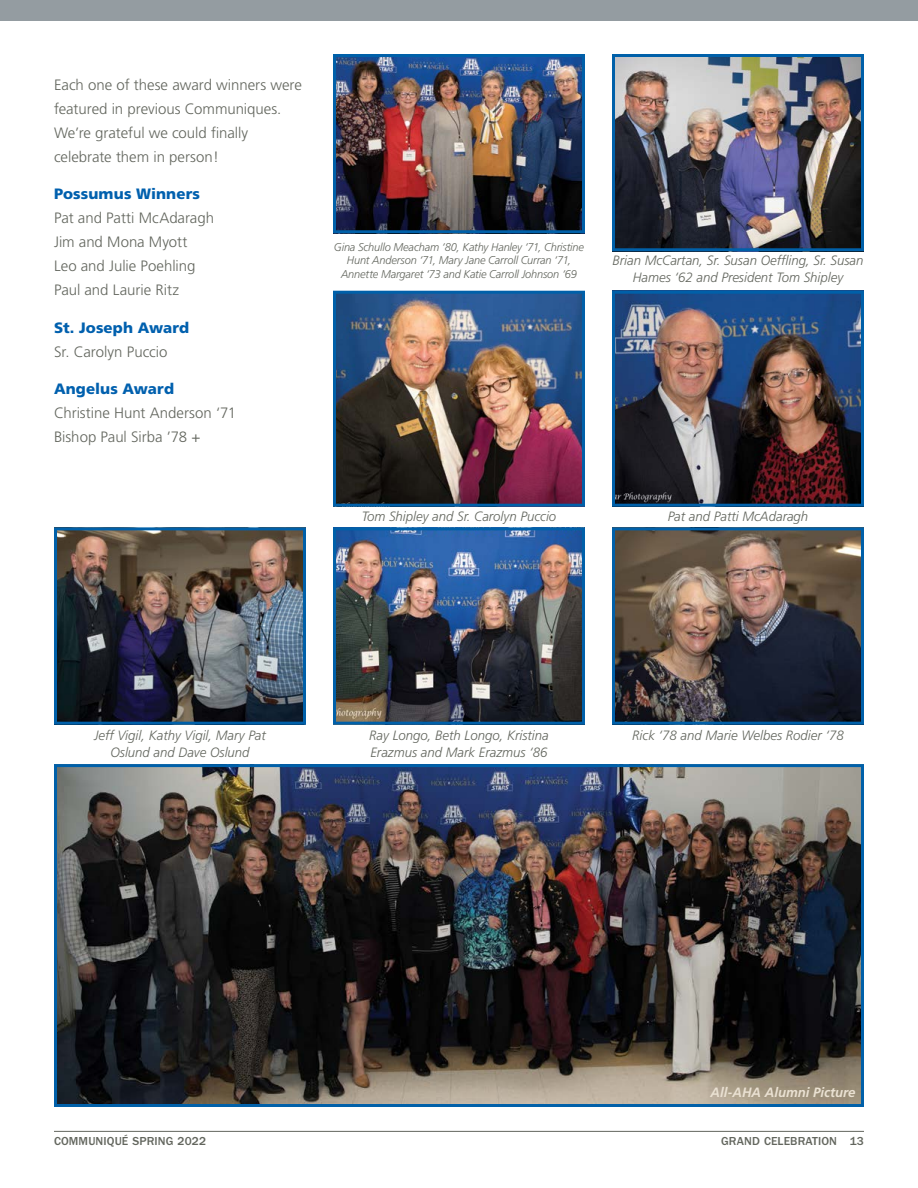
<style>
.page{position:relative;width:918px;height:1188px;background:#fff}
.page>*{position:absolute;margin:0;border:0;box-sizing:border-box;transform-origin:0 0}
.t1{font:300 15px/24px "Frutiger";letter-spacing:-.005em;color:#63665e}
.t2{font:900 15px "Frutiger";letter-spacing:.005em;color:#0060ae}
.t3{font:italic 300 13.5px/16.6px "Frutiger";color:#63665e;text-align:center}
.t4{font:italic 700 13.5px "Frutiger";color:#eae1d2}
.t5{font:500 12px "ITC Franklin Gothic Std";letter-spacing:.01em;color:#63665e}
.t6{font:italic 300 11.25px/13.5px "Frutiger";letter-spacing:-.015em;color:#63665e;text-align:center}
</style>
<div class="page">
<hr style="left:54px;top:1131px;width:810px;height:1px;background:#63665e">
<div style="left:0;top:0;width:918px;height:20px;background:#949ca1"></div>
<img style="left:58px;top:768px;width:802px;height:335px">
<div style="left:54px;top:764px;width:810px;height:343px;border:3px solid #0060a9"></div>
<img style="left:337px;top:58px;width:244px;height:171px">
<div style="left:333px;top:54px;width:252px;height:179px;border:3px solid #0060a9"></div>
<img style="left:337px;top:295px;width:244px;height:208px">
<div style="left:333px;top:291px;width:252px;height:216px;border:3px solid #0060a9"></div>
<img style="left:616px;top:58px;width:244px;height:189px">
<div style="left:612px;top:54px;width:252px;height:197px;border:3px solid #0060a9"></div>
<img style="left:616px;top:295px;width:244px;height:208px">
<div style="left:612px;top:291px;width:252px;height:216px;border:3px solid #0060a9"></div>
<img style="left:616px;top:531px;width:244px;height:190px">
<div style="left:612px;top:527px;width:252px;height:198px;border:3px solid #0060a9"></div>
<img style="left:337px;top:531px;width:244px;height:190px">
<div style="left:333px;top:527px;width:252px;height:198px;border:3px solid #0060a9"></div>
<img style="left:58px;top:531px;width:244px;height:190px">
<div style="left:54px;top:527px;width:252px;height:198px;border:3px solid #0060a9"></div>
<p class="t1" style="left:54px;top:73px;width:249px">Each one of these award winners were featured in previous Communiques.<br>We’re grateful we could finally celebrate them in person!</p>
<p class="t2" style="left:54px;top:185px;width:148px">Possumus Winners</p>
<p class="t1" style="left:54px;top:206px;width:162px">Pat and Patti McAdaragh<br>Jim and Mona Myott<br>Leo and Julie Poehling<br>Paul and Laurie Ritz</p>
<p class="t2" style="left:54px;top:318px;width:137px">St. Joseph Award</p>
<p class="t1" style="left:54px;top:340px;width:115px">Sr. Carolyn Puccio</p>
<p class="t2" style="left:54px;top:380px;width:122px">Angelus Award</p>
<p class="t1" style="left:54px;top:401px;width:184px">Christine Hunt Anderson ‘71<br>Bishop Paul Sirba ’78 +</p>
<p class="t6" style="left:334px;top:240px;width:252px">Gina Schullo Meacham ‘80, Kathy Hanley ‘71, Christine<br>Hunt Anderson ‘71, Mary Jane Carroll Curran ‘71,<br>Annette Margaret ‘73 and Katie Carroll Johnson ‘69</p>
<p class="t3" style="left:612px;top:252px;width:253px">Brian McCartan, Sr. Susan Oeffling, Sr. Susan<br>Hames ‘62 and President Tom Shipley</p>
<p class="t3" style="left:362px;top:508px;width:196px">Tom Shipley and Sr. Carolyn Puccio</p>
<p class="t3" style="left:668px;top:508px;width:142px">Pat and Patti McAdaragh</p>
<p class="t3" style="left:94px;top:727px;width:173px">Jeff Vigil, Kathy Vigil, Mary Pat<br>Oslund and Dave Oslund</p>
<p class="t3" style="left:369px;top:727px;width:181px;text-align:left">Ray Longo, Beth Longo, Kristina<br>Erazmus and Mark Erazmus ‘86</p>
<p class="t3" style="left:632px;top:727px;width:213px">Rick ‘78 and Marie Welbes Rodier ‘78</p>
<p class="t4" style="left:711px;top:1084px;width:147px">All-AHA Alumni Picture</p>
<p class="t5" style="left:54px;top:1135px;width:154px">COMMUNIQUÉ SPRING 2022</p>
<p class="t5" style="left:721px;top:1135px;width:144px">GRAND CELEBRATION 13</p>
</div>
